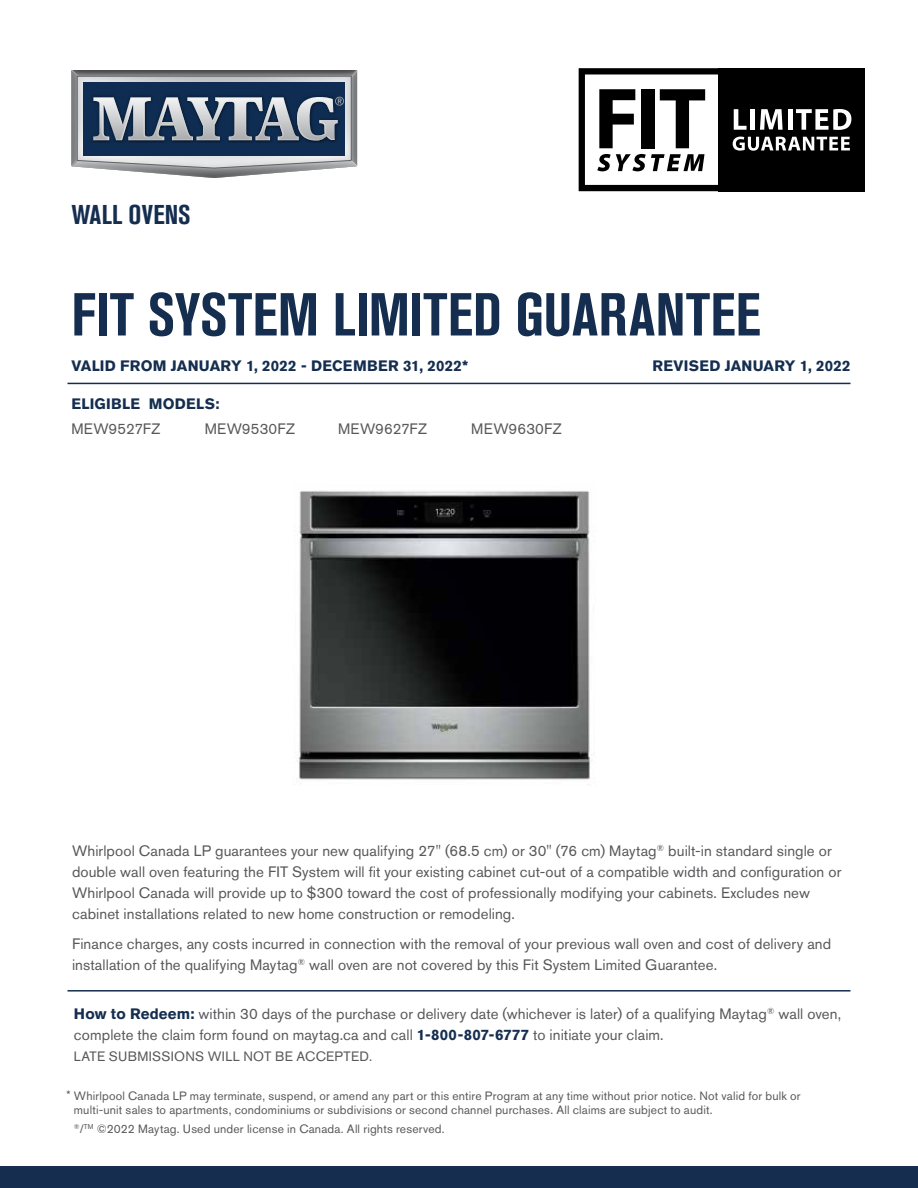
<style>
.page{position:relative;width:918px;height:1188px;background:#fff}
.page>*{position:absolute;margin:0;border:0;box-sizing:border-box;transform-origin:0 0}
.t1{font:700 condensed 60px "Akzidenz Grotesk BE";letter-spacing:.005em;color:#152e50}
.t2{font:700 condensed 27px "Akzidenz Grotesk BE";letter-spacing:.01em;color:#152e50}
.t3{font:15px/21px "Akzidenz Grotesk BE";letter-spacing:.005em;color:#58585b}
.t4{font:700 15px "Akzidenz Grotesk BE";letter-spacing:.015em;color:#152e50}
.t5{font:13.5px "Akzidenz Grotesk BE";letter-spacing:.02em;color:#58585b}
.t6{font:12px/13.5px "Akzidenz Grotesk BE";letter-spacing:.015em;color:#58585b}
.s1{font-weight:700;color:#152e50}
</style>
<div class="page">
<img style="left:297px;top:491px;width:298px;height:294px">
<div style="left:0;top:1166px;width:918px;height:22px;background:#152e50"></div>
<hr style="left:67px;top:383px;width:784px;height:1px;background:#152e50">
<svg style="left:71px;top:70px;width:286px;height:108px;background:#6c7a8b"></svg>
<hr style="left:67px;top:990px;width:784px;height:2px;background:#152e50">
<svg style="left:579px;top:68px;width:286px;height:123px"></svg>
<h2 class="t2" style="left:71px;top:199px;width:121px">WALL OVENS</h2>
<h1 class="t1" style="left:71px;top:280px;width:691px">FIT SYSTEM LIMITED GUARANTEE</h1>
<p class="t4" style="left:71px;top:357px;width:398px">VALID FROM JANUARY 1, 2022 - DECEMBER 31, 2022*</p>
<p class="t4" style="left:653px;top:357px;width:199px">REVISED JANUARY 1, 2022</p>
<p class="t4" style="left:71px;top:395px;width:150px">ELIGIBLE MODELS:</p>
<p class="t3" style="left:71px;top:418px;width:91px">MEW9527FZ</p>
<p class="t3" style="left:205px;top:418px;width:92px">MEW9530FZ</p>
<p class="t3" style="left:338px;top:418px;width:91px">MEW9627FZ</p>
<p class="t3" style="left:471px;top:418px;width:92px">MEW9630FZ</p>
<p class="t3" style="left:72px;top:840px;width:771px">Whirlpool Canada LP guarantees your new qualifying 27" (68.5 cm) or 30" (76 cm) Maytag<sup>®</sup> built-in standard single or double wall oven featuring the FIT System will fit your existing cabinet cut-out of a compatible width and configuration or Whirlpool Canada will provide up to $300 toward the cost of professionally modifying your cabinets. Excludes new cabinet installations related to new home construction or remodeling.</p>
<p class="t3" style="left:72px;top:933px;width:761px">Finance charges, any costs incurred in connection with the removal of your previous wall oven and cost of delivery and installation of the qualifying Maytag<sup>®</sup> wall oven are not covered by this Fit System Limited Guarantee.</p>
<p class="t3" style="left:74px;top:1003px;width:769px"><span class="s1">How to Redeem:</span> within 30 days of the purchase or delivery date (whichever is later) of a qualifying Maytag<sup>®</sup> wall oven, complete the claim form found on maytag.ca and call <span class="s1">1-800-807-6777</span> to initiate your claim.</p>
<p class="t5" style="left:74px;top:1048px;width:300px">LATE SUBMISSIONS WILL NOT BE ACCEPTED.</p>
<p class="t6" style="left:74px;top:1089px;width:728px">Whirlpool Canada LP may terminate, suspend, or amend any part or this entire Program at any time without prior notice. Not valid for bulk or multi-unit sales to apartments, condominiums or subdivisions or second channel purchases. All claims are subject to audit.</p>
<p class="t6" style="left:74px;top:1122px;width:372px"><sup>®</sup>/<sup>TM</sup> ©2022 Maytag. Used under license in Canada. All rights reserved.</p>
<p class="t6" style="left:67px;top:1088px;width:6px">*</p>
</div>
